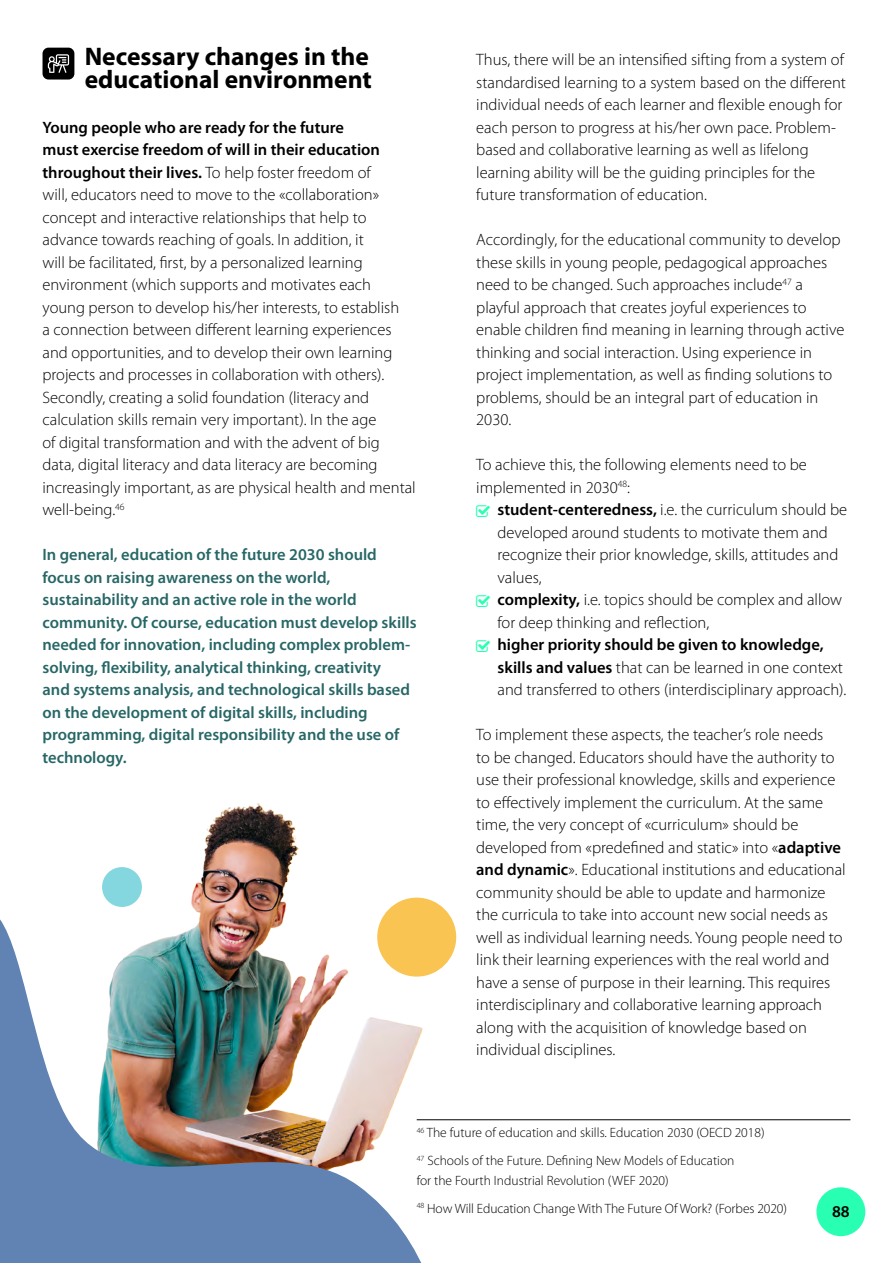
<style>
.page{position:relative;width:893px;height:1263px;background:#fff}
.page>*{position:absolute;margin:0;border:0;box-sizing:border-box;transform-origin:0 0}
.t1{font:700 25.5px/22.5px "Myriad Pro";color:#000}
.t2{font:300 16.5px/22.5px "Myriad Pro";color:#000}
.t3{font:600 16.5px/22.5px "Myriad Pro";color:#276766}
.t4{font:600 16.5px "Myriad Pro";color:#000}
.t5{font:300 13.5px/28px "Myriad Pro";color:#000}
.s1{font-weight:600}
</style>
<div class="page">
<img style="left:102px;top:803px;width:330px;height:110px">
<div style="left:43px;top:48px;width:31px;height:32px;background:#000;border-radius:6px"></div>
<svg style="left:48px;top:54px;width:21px;height:19px"></svg>
<hr style="left:417px;top:1119px;width:433px;height:1px;background:#000">
<div style="left:377px;top:898px;width:79px;height:78px;background:#f9c452;border-radius:50%"></div>
<div style="left:102px;top:867px;width:40px;height:40px;background:#85d7df;border-radius:50%"></div>
<img style="left:0;top:913px;width:454px;height:350px">
<div style="left:816px;top:1187px;width:49px;height:49px;background:#29ffb2;border-radius:50%"></div>
<h1 class="t1" style="left:85px;top:46px;width:289px">Necessary changes in the educational environment</h1>
<p class="t2" style="left:43px;top:116px;width:375px"><span class="s1">Young people who are ready for the future<br>must exercise freedom of will in their education throughout their lives.</span> To help foster freedom of<br>will, educators need to move to the «collaboration» concept and interactive relationships that help to advance towards reaching of goals. In addition, it<br>will be facilitated, first, by a personalized learning environment (which supports and motivates each young person to develop his/her interests, to establish<br>a connection between different learning experiences and opportunities, and to develop their own learning projects and processes in collaboration with others).<br>Secondly, creating a solid foundation (literacy and calculation skills remain very important). In the age<br>of digital transformation and with the advent of big data, digital literacy and data literacy are becoming increasingly important, as are physical health and mental well-being.<sup>46</sup></p>
<p class="t3" style="left:43px;top:543px;width:376px">In general, education of the future 2030 should focus on raising awareness on the world, sustainability and an active role in the world community. Of course, education must develop skills needed for innovation, including complex problem&shy;solving, flexibility, analytical thinking, creativity<br>and systems analysis, and technological skills based on the development of digital skills, including programming, digital responsibility and the use of technology.</p>
<p class="t2" style="left:476px;top:49px;width:371px">Thus, there will be an intensified sifting from a system of standardised learning to a system based on the different individual needs of each learner and flexible enough for each person to progress at his/her own pace. Problem&shy;based and collaborative learning as well as lifelong learning ability will be the guiding principles for the future transformation of education.</p>
<p class="t2" style="left:476px;top:229px;width:370px">Accordingly, for the educational community to develop these skills in young people, pedagogical approaches need to be changed. Such approaches include<sup>47</sup> a playful approach that creates joyful experiences to enable children find meaning in learning through active thinking and social interaction. Using experience in project implementation, as well as finding solutions to problems, should be an integral part of education in 2030.</p>
<p class="t2" style="left:476px;top:454px;width:332px">To achieve this, the following elements need to be implemented in 2030<sup>48</sup>:</p>
<p class="t2" style="left:497px;top:499px;width:351px"><span class="s1">student-centeredness,</span> i.e. the curriculum should be developed around students to motivate them and recognize their prior knowledge, skills, attitudes and values,<br><span class="s1">complexity,</span> i.e. topics should be complex and allow for deep thinking and reflection,</p>
<p class="t2" style="left:497px;top:634px;width:350px"><span class="s1">higher priority should be given to knowledge, skills and values</span> that can be learned in one context and transferred to others (interdisciplinary approach).</p>
<p class="t2" style="left:476px;top:724px;width:371px">To implement these aspects, the teacher’s role needs<br>to be changed. Educators should have the authority to use their professional knowledge, skills and experience to effectively implement the curriculum. At the same time, the very concept of «curriculum» should be developed from «predefined and static» into «<span class="s1">adaptive and dynamic</span>». Educational institutions and educational community should be able to update and harmonize the curricula to take into account new social needs as well as individual learning needs. Young people need to link their learning experiences with the real world and have a sense of purpose in their learning. This requires interdisciplinary and collaborative learning approach along with the acquisition of knowledge based on individual disciplines.</p>
<p class="t5" style="left:417px;top:1119px;width:349px"><sup>46</sup> The future of education and skills. Education 2030 (OECD 2018)<br><sup>47</sup> Schools of the Future. Defining New Models of Education</p>
<p class="t5" style="left:417px;top:1166px;width:372px">for the Fourth Industrial Revolution (WEF 2020)<br><sup>48</sup> How Will Education Change With The Future Of Work? (Forbes 2020)</p>
<p class="t4" style="left:832px;top:1202px;width:19px">88</p>
</div>
